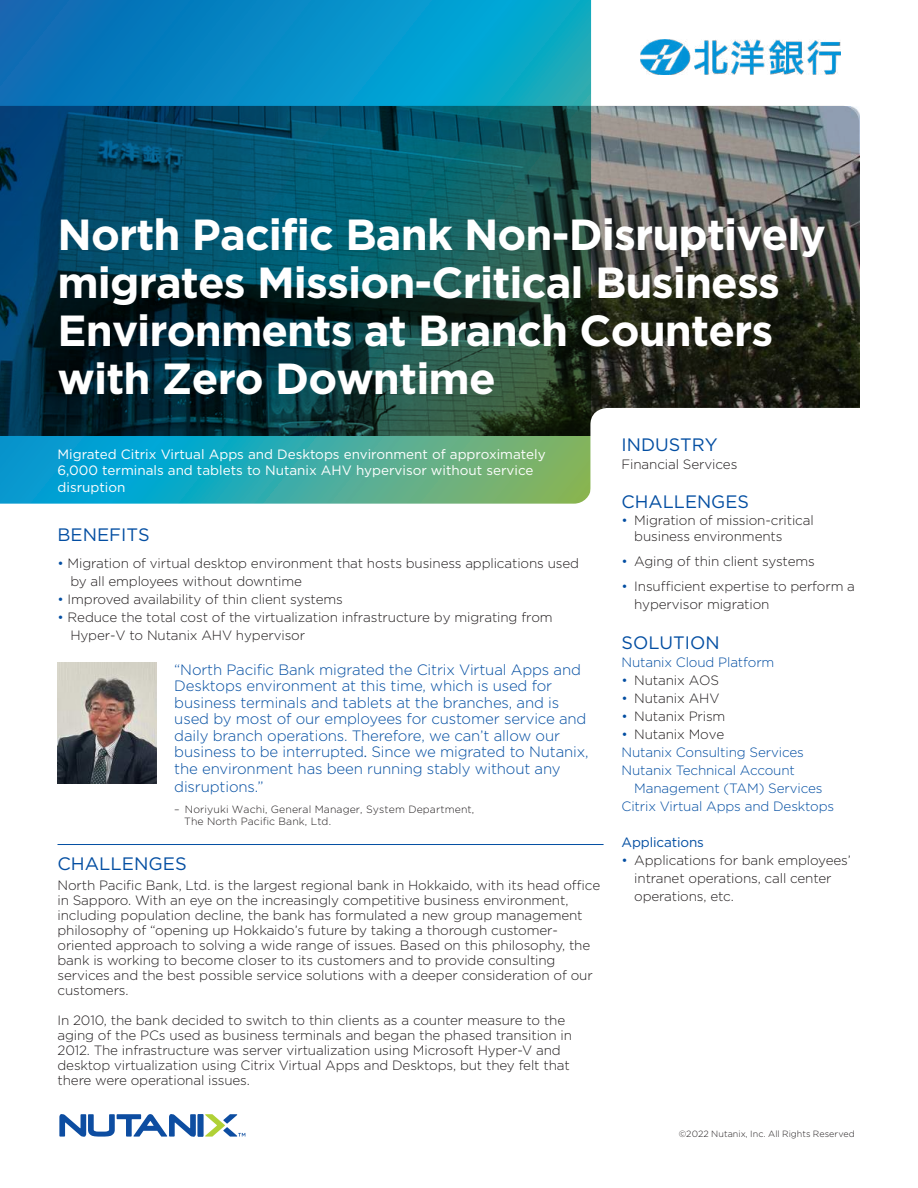
<style>
.page{position:relative;width:918px;height:1188px;background:#fff}
.page>*{position:absolute;margin:0;border:0;box-sizing:border-box;transform-origin:0 0}
.t1{font:700 43.5px/48px "Gotham";letter-spacing:-.02em;color:#fff}
.t2{font:18px "Gotham";color:#034ea2}
.t3{font:300 15px/16.5px "Gotham";letter-spacing:-.01em;color:#034ea2}
.t4{font:300 13.5px/15px "Gotham";letter-spacing:-.01em;color:#231f20}
.t5{font:13.5px/16.2px "Gotham";color:#fff}
.t6{font:300 13.5px "Gotham";letter-spacing:-.01em;color:#034ea2}
.t7{font:13.5px "Gotham";letter-spacing:-.01em;color:#034ea2}
.t8{font:300 10.5px/12.6px "Gotham";letter-spacing:.01em;color:#231f20}
.t9{font:300 9px "Gotham";letter-spacing:.005em;color:#231f20}
.s1{color:#034ea2}
.s2{font-family:"Koz Min Pr 6 N";font-weight:400}
</style>
<div class="page">
<svg style="left:205px;top:1114px;width:40px;height:23px"></svg>
<div style="left:198px;top:1114px;width:5px;height:23px;background:#0d4da1"></div>
<svg style="left:59px;top:1114px;width:137px;height:23px"></svg>
<svg style="left:0;top:0;width:591px;height:504px;background:#1b99b8"></svg>
<img style="left:0;top:106px;width:859px;height:330px">
<svg style="left:590px;top:408px;width:269px;height:96px"></svg>
<hr style="left:58px;top:844px;width:546px;height:1px;background:#034ea2">
<img style="left:640px;top:40px;width:201px;height:35px">
<img style="left:58px;top:663px;width:98px;height:120px">
<h1 class="t1" style="left:58px;top:210px;width:770px">North Pacific Bank Non-Disruptively migrates Mission-Critical Business<br>Environments at Branch Counters with Zero Downtime</h1>
<p class="t5" style="left:58px;top:446px;width:490px">Migrated Citrix Virtual Apps and Desktops environment of approximately<br>6,000 terminals and tablets to Nutanix AHV hypervisor without service disruption</p>
<h2 class="t2" style="left:58px;top:523px;width:94px">BENEFITS</h2>
<p class="t4" style="left:70px;top:554px;width:510px;line-height:18px;text-indent:-13px"><span class="s1">•</span> Migration of virtual desktop environment that hosts business applications used by all employees without downtime</p>
<p class="t4" style="left:58px;top:591px;width:287px"><span class="s1">•</span> Improved availability of thin client systems</p>
<p class="t4" style="left:70px;top:608px;width:484px;line-height:18px;text-indent:-13px"><span class="s1">•</span> Reduce the total cost of the virtualization infrastructure by migrating from<br>Hyper-V to Nutanix AHV hypervisor</p>
<p class="t3" style="left:174px;top:661px;width:416px">“North Pacific Bank migrated the Citrix Virtual Apps and Desktops environment at this time, which is used for business terminals and tablets at the branches, and is used by most of our employees for customer service and daily branch operations. Therefore, we can’t allow our business to be interrupted<span class="s2">.</span> Since we migrated to Nutanix, the environment has been running stably without any</p>
<p class="t3" style="left:174px;top:778px;width:91px">disruptions.”</p>
<p class="t8" style="left:184px;top:802px;width:292px;text-indent:-10px">– Noriyuki Wachi, General Manager, System Department,<br>The North Pacific Bank, Ltd.</p>
<h2 class="t2" style="left:58px;top:853px;width:131px">CHALLENGES</h2>
<p class="t4" style="left:58px;top:877px;width:544px">North Pacific Bank, Ltd. is the largest regional bank in Hokkaido, with its head office in Sapporo. With an eye on the increasingly competitive business environment, including population decline, the bank has formulated a new group management philosophy of “opening up Hokkaido’s future by taking a thorough customer&shy;oriented approach to solving a wide range of issues. Based on this philosophy, the bank is working to become closer to its customers and to provide consulting services and the best possible service solutions with a deeper consideration of our customers.</p>
<p class="t4" style="left:58px;top:1012px;width:516px">In 2010, the bank decided to switch to thin clients as a counter measure to the aging of the PCs used as business terminals and began the phased transition in 2012. The infrastructure was server virtualization using Microsoft Hyper-V and desktop virtualization using Citrix Virtual Apps and Desktops, but they felt that there were operational issues.</p>
<h2 class="t2" style="left:622px;top:433px;width:98px">INDUSTRY</h2>
<p class="t4" style="left:622px;top:456px;width:117px">Financial Services</p>
<h2 class="t2" style="left:622px;top:490px;width:129px">CHALLENGES</h2>
<p class="t4" style="left:634px;top:511px;width:181px;line-height:16.5px;text-indent:-13px"><span class="s1">•</span> Migration of mission-critical business environments</p>
<p class="t4" style="left:622px;top:554px;width:195px"><span class="s1">•</span> Aging of thin client systems</p>
<p class="t4" style="left:634px;top:577px;width:222px;line-height:18px;text-indent:-13px"><span class="s1">•</span> Insufficient expertise to perform a hypervisor migration</p>
<h2 class="t2" style="left:622px;top:631px;width:100px">SOLUTION</h2>
<p class="t6" style="left:622px;top:654px;width:154px">Nutanix Cloud Platform</p>
<p class="t4" style="left:622px;top:672px;width:99px"><span class="s1">•</span> Nutanix AOS</p>
<p class="t4" style="left:622px;top:690px;width:99px"><span class="s1">•</span> Nutanix AHV</p>
<p class="t4" style="left:622px;top:708px;width:105px"><span class="s1">•</span> Nutanix Prism</p>
<p class="t4" style="left:622px;top:726px;width:104px"><span class="s1">•</span> Nutanix Move</p>
<p class="t6" style="left:622px;top:744px;width:184px">Nutanix Consulting Services</p>
<p class="t6" style="left:622px;top:762px;width:175px">Nutanix Technical Account</p>
<p class="t6" style="left:634px;top:780px;width:190px">Management (TAM) Services</p>
<p class="t6" style="left:622px;top:798px;width:214px">Citrix Virtual Apps and Desktops</p>
<p class="t7" style="left:622px;top:833px;width:84px">Applications</p>
<p class="t4" style="left:634px;top:851px;width:218px;line-height:18px;text-indent:-13px"><span class="s1">•</span> Applications for bank employees’ intranet operations, call center operations, etc.</p>
<p class="t9" style="left:679px;top:1128px;width:178px">©2022 Nutanix, Inc. All Rights Reserved</p>
</div>
